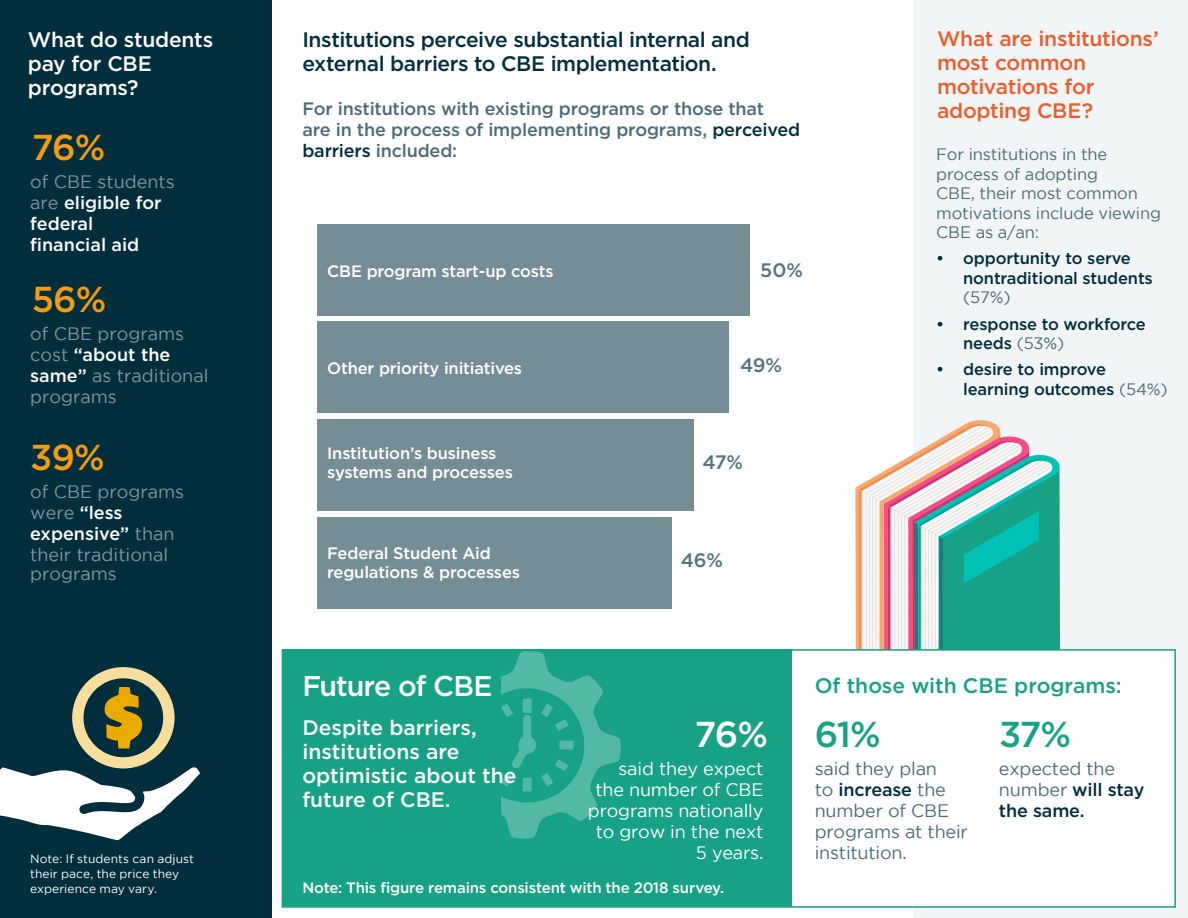
<style>
.page{position:relative;width:1188px;height:918px;background:#fff}
.page>*{position:absolute;margin:0;border:0;box-sizing:border-box;transform-origin:0 0}
.t1{font:500 36px "Gotham";color:#f29c12}
.t2{font:500 36px "Gotham";color:#17a185}
.t3{font:500 36px "Gotham";color:#fff}
.t4{font:500 28.5px "Gotham";letter-spacing:-.035em;color:#fff}
.t5{font:500 21px/24px "Gotham";color:#fff}
.t6{font:500 21px/24px "Gotham";letter-spacing:-.02em;color:#002e3d}
.t7{font:500 21px/24px "Gotham";letter-spacing:-.01em;color:#eb5d2e}
.t8{font:500 21px "Gotham";color:#17a185}
.t9{font:500 19.5px "Gotham";letter-spacing:-.015em;color:#54737d}
.t10{font:18px/20.7px "Gotham";color:#80969e}
.t11{font:500 18px/21px "Gotham";letter-spacing:-.01em;color:#4d6c77}
.t12{font:18px/21px "Gotham";letter-spacing:-.01em;color:#4d6c77}
.t13{font:18px/21px "Gotham";letter-spacing:-.01em;color:#fff;text-align:right}
.t14{font:500 18px/21px "Gotham";color:#fff}
.t15{font:500 16.5px/19.5px "Gotham";letter-spacing:-.01em;color:#fff}
.t16{font:500 16.5px/19.5px "Gotham";letter-spacing:-.01em;color:#002e3d}
.t17{font:16.5px/19.5px "Gotham";letter-spacing:-.01em;color:#4d6c77}
.t18{font:500 15px "Gotham";letter-spacing:-.015em;color:#fff}
.t19{font:12px/15px "Gotham";letter-spacing:.005em;color:#fff}
.s1{font-weight:400;color:#80969e}
.s2{font-weight:500;color:#fff}
.s3{color:#002e3d}
.s4{font-weight:400;color:#4d6c77}
.s5{font-weight:500;color:#002e3d}
</style>
<div class="page">
<div style="left:914px;top:0;width:274px;height:918px;background:#f2f5f5"></div>
<svg style="left:855px;top:419px;width:205px;height:230px"></svg>
<hr style="left:935px;top:534px;width:1px;height:215px;background:#d6d4d1">
<hr style="left:922px;top:526px;width:1px;height:215px;background:#d6d4d1">
<hr style="left:925px;top:528px;width:1px;height:215px;background:#d6d4d1">
<hr style="left:928px;top:530px;width:1px;height:215px;background:#d6d4d1">
<hr style="left:931px;top:532px;width:1px;height:215px;background:#d6d4d1">
<div style="left:282px;top:649px;width:894px;height:259px;background:#fff;border:2px solid #17a185"></div>
<div style="left:282px;top:650px;width:509px;height:257px;background:#17a185"></div>
<svg style="left:501px;top:651px;width:120px;height:188px"></svg>
<div style="left:0;top:0;width:271px;height:918px;background:#002e3d"></div>
<svg style="left:0;top:667px;width:200px;height:174px"></svg>
<div style="left:317px;top:322px;width:412px;height:91px;background:#758e96"></div>
<div style="left:317px;top:419px;width:376px;height:91px;background:#758e96"></div>
<div style="left:317px;top:225px;width:433px;height:91px;background:#758e96"></div>
<div style="left:317px;top:517px;width:355px;height:91px;background:#758e96"></div>
<p class="t5" style="left:28px;top:27px;width:187px">What do students pay for CBE programs?</p>
<p class="t1" style="left:32px;top:124px;width:75px">76%</p>
<p class="t14" style="left:30px;top:171px;width:146px"><span class="s1">of CBE students are</span> eligible for federal<br>financial aid</p>
<p class="t1" style="left:32px;top:276px;width:76px">56%</p>
<p class="t10" style="left:30px;top:323px;width:180px">of CBE programs cost <span class="s2">“about the same”</span> as traditional programs</p>
<p class="t1" style="left:30px;top:434px;width:76px">39%</p>
<p class="t10" style="left:30px;top:481px;width:155px">of CBE programs were <span class="s2">“less expensive”</span> than their traditional programs</p>
<p class="t19" style="left:30px;top:851px;width:165px">Note: If students can adjust their pace, the price they experience may vary.</p>
<p class="t6" style="left:302px;top:27px;width:449px">Institutions perceive substantial internal and external barriers to CBE implementation.</p>
<p class="t11" style="left:302px;top:98px;width:499px">For institutions with existing programs or those that<br>are in the process of implementing programs, <span class="s3">perceived barriers</span> included:</p>
<p class="t15" style="left:327px;top:262px;width:228px">CBE program start-up costs</p>
<p class="t15" style="left:327px;top:358px;width:197px">Other priority initiatives</p>
<p class="t15" style="left:327px;top:443px;width:187px">Institution’s business systems and processes</p>
<p class="t9" style="left:760px;top:257px;width:44px">50%</p>
<p class="t9" style="left:740px;top:353px;width:44px">49%</p>
<p class="t9" style="left:702px;top:449px;width:42px">47%</p>
<p class="t15" style="left:327px;top:543px;width:194px">Federal Student Aid regulations &amp; processes</p>
<p class="t9" style="left:681px;top:548px;width:44px">46%</p>
<p class="t7" style="left:937px;top:26px;width:223px">What are institutions’ most common motivations for adopting CBE?</p>
<p class="t17" style="left:936px;top:144px;width:226px">For institutions in the process of adopting<br>CBE, their most common motivations include viewing<br>CBE as a/an:</p>
<p class="t16" style="left:963px;top:248px;width:191px;text-indent:-27px">• opportunity to serve nontraditional students <span class="s4">(57%)</span></p>
<p class="t16" style="left:963px;top:314px;width:184px;text-indent:-27px">• response to workforce needs <span class="s4">(53%)</span></p>
<p class="t16" style="left:963px;top:359px;width:206px;text-indent:-27px">• desire to improve learning outcomes <span class="s4">(54%)</span></p>
<p class="t4" style="left:302px;top:668px;width:192px">Future of CBE</p>
<p class="t5" style="left:302px;top:715px;width:216px">Despite barriers, institutions are optimistic about the future of CBE.</p>
<p class="t3" style="left:695px;top:710px;width:75px">76%</p>
<p class="t13" style="left:588px;top:758px;width:177px">said they expect the number of CBE programs nationally to grow in the next<br>5 years.</p>
<p class="t18" style="left:302px;top:878px;width:423px">Note: This figure remains consistent with the 2018 survey.</p>
<p class="t8" style="left:815px;top:672px;width:309px">Of those with CBE programs:</p>
<p class="t2" style="left:815px;top:710px;width:68px">61%</p>
<p class="t2" style="left:999px;top:710px;width:74px">37%</p>
<p class="t12" style="left:999px;top:758px;width:147px">expected the number <span class="s5">will stay the same.</span></p>
<p class="t12" style="left:815px;top:758px;width:155px">said they plan<br>to <span class="s5">increase</span> the number of CBE programs at their institution.</p>
</div>
